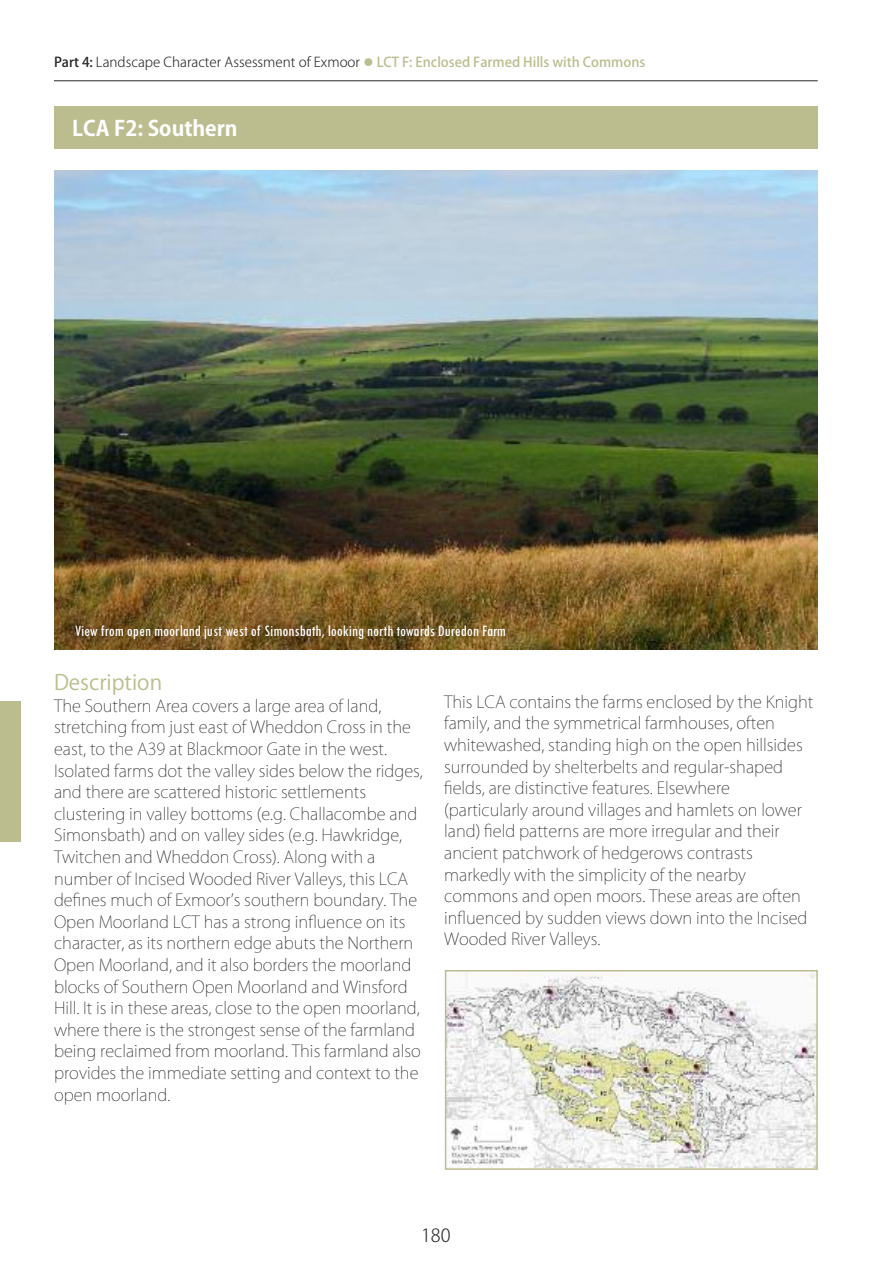
<style>
.page{position:relative;width:893px;height:1263px;background:#fff}
.page>*{position:absolute;margin:0;border:0;box-sizing:border-box;transform-origin:0 0}
.t1{font:700 21px "Koz Go Pro";color:#fff}
.t2{font:21px "Koz Go Pro";color:#bbbd8e}
.t3{font:300 18px "Koz Go Pr 6 N";color:#272526}
.t4{font:200 16.5px/21.6px "Koz Go Pr 6 N";color:#272526}
.t5{font:condensed 16.5px "Tw Cen";color:#fff}
.t6{font:300 13.5px "Koz Go Pr 6 N";color:#272526}
.s1{font-family:"Koz Go Pro";font-weight:500}
.s2{color:#bbbd8e}
.s3{font-family:"Koz Go Pro";font-weight:500;color:#bbbd8e}
</style>
<div class="page">
<hr style="left:54px;top:81px;width:764px;height:1px;background:#272526">
<div style="left:54px;top:106px;width:764px;height:43px;background:#bbbd8e"></div>
<img style="left:54px;top:170px;width:764px;height:479px">
<div style="left:0;top:702px;width:21px;height:140px;background:#bbbd8e"></div>
<img style="left:448px;top:973px;width:367px;height:194px">
<div style="left:445px;top:970px;width:373px;height:200px;border:2px solid #bbbd8e"></div>
<p class="t6" style="left:54px;top:55px;width:593px"><span class="s1">Part 4:</span> Landscape Character Assessment of Exmoor <span class="s2">●</span> <span class="s3">LCT F: Enclosed Farmed Hills with Commons</span></p>
<p class="t1" style="left:72px;top:115px;width:167px">LCA F2: Southern</p>
<p class="t5" style="left:75px;top:620px;width:432px">View from open moorland just west of Simonsbath, looking north towards Duredon Farm</p>
<p class="t2" style="left:54px;top:669px;width:110px">Description</p>
<p class="t4" style="left:54px;top:695px;width:370px">The Southern Area covers a large area of land, stretching from just east of Wheddon Cross in the east, to the A39 at Blackmoor Gate in the west.<br>Isolated farms dot the valley sides below the ridges, and there are scattered historic settlements clustering in valley bottoms (e.g. Challacombe and Simonsbath) and on valley sides (e.g. Hawkridge, Twitchen and Wheddon Cross). Along with a number of Incised Wooded River Valleys, this LCA defines much of Exmoor’s southern boundary. The Open Moorland LCT has a strong influence on its character, as its northern edge abuts the Northern Open Moorland, and it also borders the moorland blocks of Southern Open Moorland and Winsford Hill. It is in these areas, close to the open moorland, where there is the strongest sense of the farmland being reclaimed from moorland. This farmland also provides the immediate setting and context to the open moorland.</p>
<p class="t4" style="left:444px;top:691px;width:371px">This LCA contains the farms enclosed by the Knight family, and the symmetrical farmhouses, often whitewashed, standing high on the open hillsides surrounded by shelterbelts and regular-shaped fields, are distinctive features. Elsewhere (particularly around villages and hamlets on lower land) field patterns are more irregular and their ancient patchwork of hedgerows contrasts markedly with the simplicity of the nearby commons and open moors. These areas are often influenced by sudden views down into the Incised Wooded River Valleys.</p>
<p class="t3" style="left:421px;top:1226px;width:31px">180</p>
</div>
